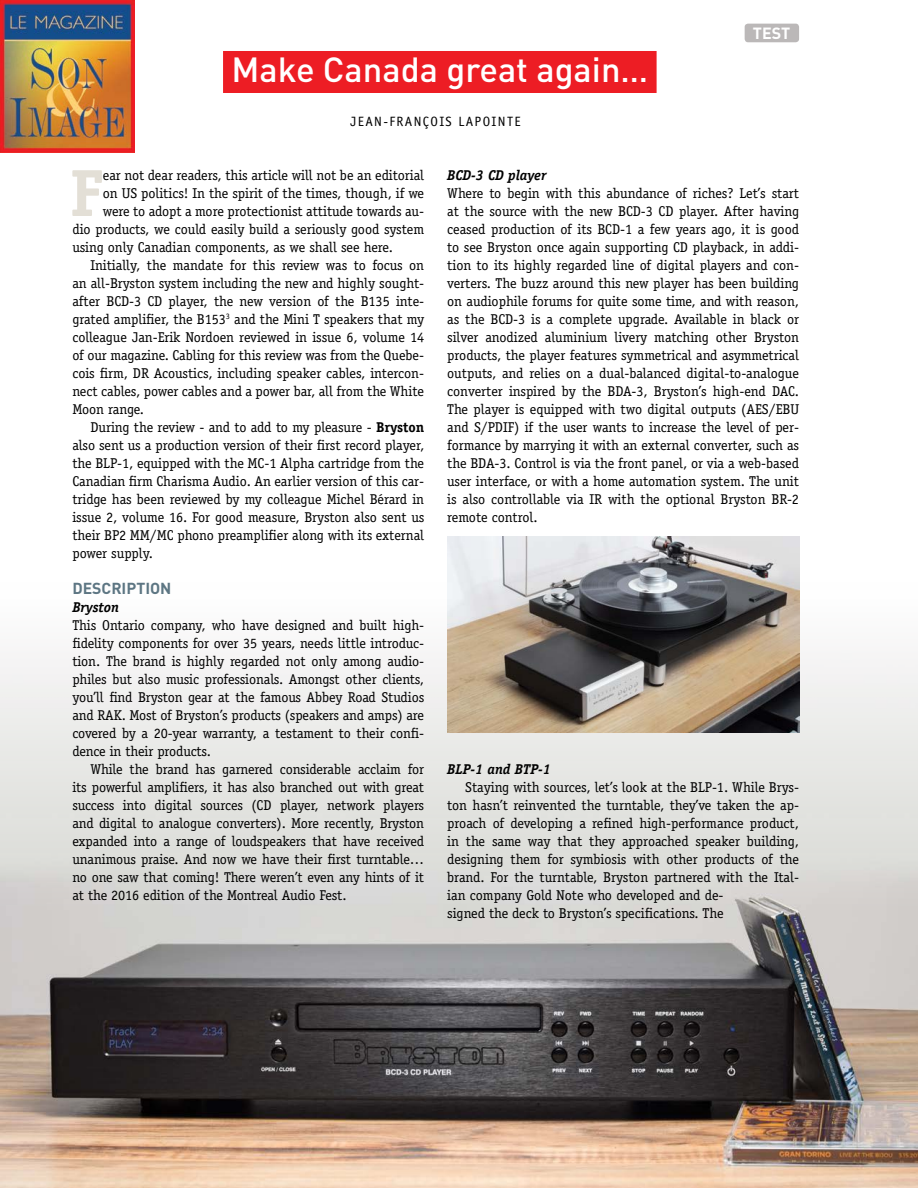
<style>
.page{position:relative;width:918px;height:1188px;background:#fff}
.page>*{position:absolute;margin:0;border:0;box-sizing:border-box;transform-origin:0 0}
.t1{font:700 66.75px "Officina Serif";color:#e3dfd6}
.t2{font:500 34.5px "DIN";color:#fff}
.t3{font:700 16.05px "DIN";color:#fff}
.t4{font:700 15.75px "DIN";color:#5d7683}
.t5{font:14.25px/18px "Officina Serif";letter-spacing:-.005em;color:#000;text-align:justify}
.t6{font:italic 700 14.25px "Officina Serif";letter-spacing:-.005em;color:#000}
.t7{font:14.25px "Officina Serif";letter-spacing:-.025em;color:#000}
.t8{font:13.5px "Officina Sans";letter-spacing:.1em;color:#000}
.s1{font-weight:700}
</style>
<div class="page">
<img style="left:0;top:0;width:135px;height:152px">
<img style="left:0;top:582px;width:918px;height:606px">
<div style="left:745px;top:24px;width:54px;height:18px;background:#bbb8b8;border-radius:3px"></div>
<img style="left:448px;top:536px;width:351px;height:197px">
<div style="left:223px;top:51px;width:434px;height:42px;background:#ed1d24"></div>
<h2 class="t2" style="left:231px;top:48px;width:418px">Make Canada great again…</h2>
<p class="t8" style="left:350px;top:114px;width:172px">JEAN-FRANÇOIS LAPOINTE</p>
<p class="t3" style="left:753px;top:23px;width:39px">TEST</p>
<h1 class="t1" style="left:70px;top:152px;width:35px">F</h1>
<p class="t5" style="left:103px;top:166px;width:323px">ear not dear readers, this article will not be an editorial</p>
<p class="t5" style="left:103px;top:184px;width:323px">on US politics! In the spirit of the times, though, if we</p>
<p class="t5" style="left:103px;top:202px;width:323px">were to adopt a more protectionist attitude towards au-</p>
<p class="t5" style="left:72px;top:220px;width:353px">dio products, we could easily build a seriously good system</p>
<p class="t5" style="left:72px;top:238px;width:322px">using only Canadian components, as we shall see here.</p>
<p class="t5" style="left:90px;top:256px;width:335px">Initially, the mandate for this review was to focus on</p>
<p class="t5" style="left:72px;top:274px;width:353px">an all-Bryston system including the new and highly sought-</p>
<p class="t5" style="left:72px;top:292px;width:353px">after BCD-3 CD player, the new version of the B135 inte-</p>
<p class="t5" style="left:72px;top:310px;width:353px">grated amplifier, the B153<sup>3</sup> and the Mini T speakers that my</p>
<p class="t5" style="left:72px;top:328px;width:353px">colleague Jan-Erik Nordoen reviewed in issue 6, volume 14</p>
<p class="t5" style="left:72px;top:346px;width:353px">of our magazine. Cabling for this review was from the Quebe-</p>
<p class="t5" style="left:72px;top:364px;width:353px">cois firm, DR Acoustics, including speaker cables, intercon-</p>
<p class="t5" style="left:72px;top:382px;width:353px">nect cables, power cables and a power bar, all from the White</p>
<p class="t7" style="left:72px;top:401px;width:73px">Moon range.</p>
<p class="t5" style="left:90px;top:418px;width:335px">During the review - and to add to my pleasure - <span class="s1">Bryston</span></p>
<p class="t5" style="left:72px;top:436px;width:353px">also sent us a production version of their first record player,</p>
<p class="t5" style="left:72px;top:454px;width:353px">the BLP-1, equipped with the MC-1 Alpha cartridge from the</p>
<p class="t5" style="left:72px;top:472px;width:353px">Canadian firm Charisma Audio. An earlier version of this car-</p>
<p class="t5" style="left:72px;top:490px;width:353px">tridge has been reviewed by my colleague Michel Bérard in</p>
<p class="t5" style="left:72px;top:508px;width:353px">issue 2, volume 16. For good measure, Bryston also sent us</p>
<p class="t5" style="left:72px;top:526px;width:353px">their BP2 MM/MC phono preamplifier along with its external</p>
<p class="t5" style="left:72px;top:544px;width:82px">power supply.</p>
<p class="t4" style="left:72px;top:578px;width:101px">DESCRIPTION</p>
<p class="t6" style="left:72px;top:599px;width:48px">Bryston</p>
<p class="t5" style="left:72px;top:616px;width:353px">This Ontario company, who have designed and built high&shy;fidelity components for over 35 years, needs little introduc&shy;tion. The brand is highly regarded not only among audio&shy;philes but also music professionals. Amongst other clients, you’ll find Bryston gear at the famous Abbey Road Studios and RAK. Most of Bryston’s products (speakers and amps) are covered by a 20-year warranty, a testament to their confi&shy;dence in their products.</p>
<p class="t5" style="left:72px;top:760px;width:353px;text-indent:18px">While the brand has garnered considerable acclaim for its powerful amplifiers, it has also branched out with great success into digital sources (CD player, network players and digital to analogue converters). More recently, Bryston expanded into a range of loudspeakers that have received unanimous praise. And now we have their first turntable… no one saw that coming! There weren’t even any hints of it at the 2016 edition of the Montreal Audio Fest.</p>
<p class="t6" style="left:447px;top:167px;width:101px">BCD-3 CD player</p>
<p class="t5" style="left:447px;top:184px;width:353px">Where to begin with this abundance of riches? Let’s start at the source with the new BCD-3 CD player. After having ceased production of its BCD-1 a few years ago, it is good to see Bryston once again supporting CD playback, in addi&shy;tion to its highly regarded line of digital players and con&shy;verters. The buzz around this new player has been building on audiophile forums for quite some time, and with reason, as the BCD-3 is a complete upgrade. Available in black or silver anodized aluminium livery matching other Bryston products, the player features symmetrical and asymmetrical outputs, and relies on a dual-balanced digital-to-analogue converter inspired by the BDA-3, Bryston’s high-end DAC.<br>The player is equipped with two digital outputs (AES/EBU and S/PDIF) if the user wants to increase the level of per&shy;formance by marrying it with an external converter, such as the BDA-3. Control is via the front panel, or via a web-based user interface, or with a home automation system. The unit is also controllable via IR with the optional Bryston BR-2 remote control.</p>
<p class="t6" style="left:447px;top:761px;width:105px">BLP-1 and BTP-1</p>
<p class="t5" style="left:447px;top:778px;width:353px;text-align:left;text-indent:18px">Staying with sources, let’s look at the BLP-1. While Brys&shy;ton hasn’t reinvented the turntable, they’ve taken the ap&shy;proach of developing a refined high-performance product, in the same way that they approached speaker building, designing them for symbiosis with other products of the brand. For the turntable, Bryston partnered with the Ital&shy;ian company Gold Note who developed and de-<br>signed the deck to Bryston’s specifications. The</p>
</div>
